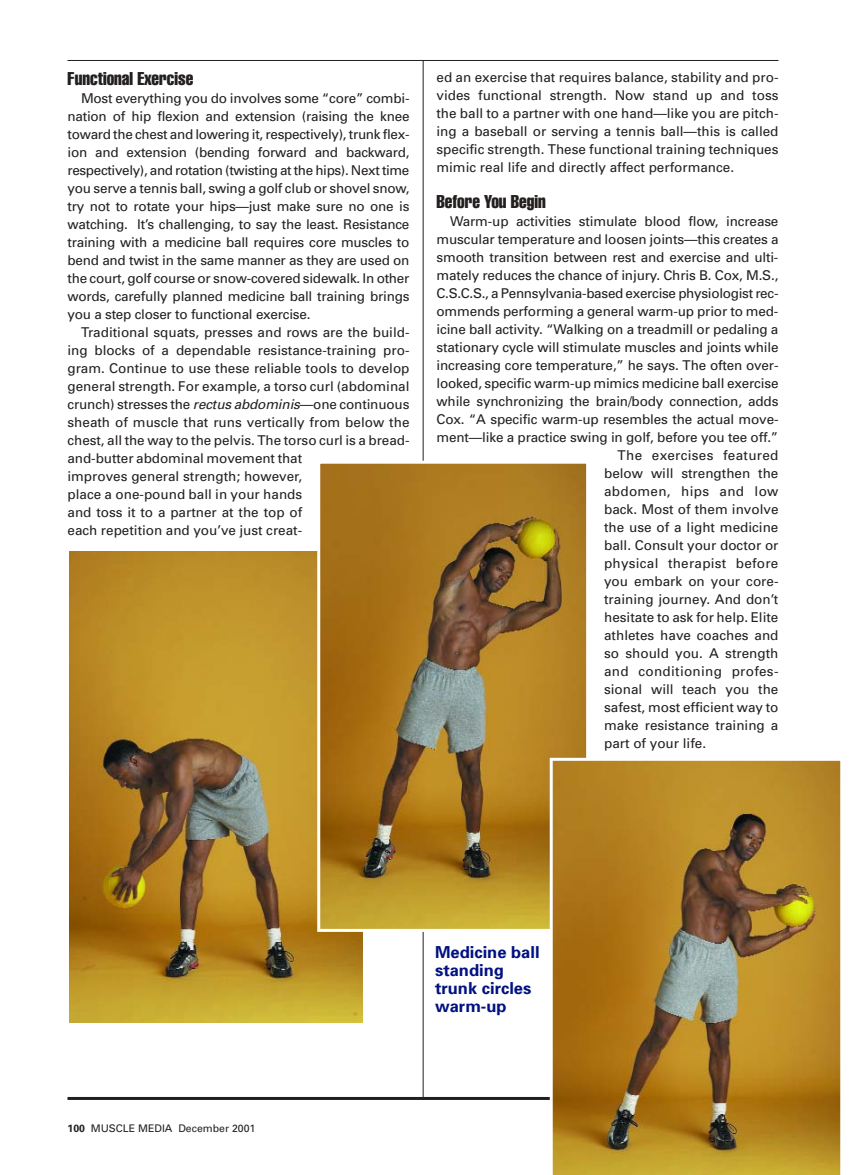
<style>
.page{position:relative;width:864px;height:1175px;background:#fff}
.page>*{position:absolute;margin:0;border:0;box-sizing:border-box;transform-origin:0 0}
.t1{font:extra-condensed 18px "Swiss 911 BT";color:#231f1f}
.t2{font:700 16.5px/18px "Univers";color:#001281}
.t3{font:13.5px/18px "Univers";color:#231f1f;text-align:justify}
.t4{font:13.5px "Univers";letter-spacing:.02em;color:#231f1f}
.t5{font:13.5px "Univers";letter-spacing:-.02em;color:#231f1f}
.t6{font:10.5px "Univers";color:#231f1f}
.s1{font-style:italic}
.s2{font-weight:700}
</style>
<div class="page">
<hr style="left:68px;top:60px;width:710px;height:1px;background:#231f1f">
<hr style="left:423px;top:60px;width:1px;height:1038px;background:#231f1f">
<svg style="left:68px;top:1096px;width:482px;height:4px;fill:#292626"></svg>
<img style="left:69px;top:551px;width:294px;height:471px">
<img style="left:321px;top:464px;width:264px;height:464px">
<div style="left:317px;top:460px;width:272px;height:472px;border:3px solid #fff"></div>
<svg style="left:550px;top:758px;width:291px;height:416px;background:#aa802b"></svg>
<h1 class="t1" style="left:68px;top:72px;width:127px">Functional Exercise</h1>
<p class="t3" style="left:68px;top:90px;width:344px;text-indent:14px">Most everything you do involves some “core” combi&shy;nation of hip flexion and extension (raising the knee toward the chest and lowering it, respectively), trunk flex&shy;ion and extension (bending forward and backward, respectively), and rotation (twisting at the hips). Next time you serve a tennis ball, swing a golf club or shovel snow, try not to rotate your hips—just make sure no one is watching. It’s challenging, to say the least. Resistance training with a medicine ball requires core muscles to bend and twist in the same manner as they are used on the court, golf course or snow-covered sidewalk. In other words, carefully planned medicine ball training brings you a step closer to functional exercise.</p>
<p class="t3" style="left:68px;top:324px;width:344px;text-align:left;text-indent:14px">Traditional squats, presses and rows are the build&shy;ing blocks of a dependable resistance-training pro&shy;gram. Continue to use these reliable tools to develop general strength. For example, a torso curl (abdominal crunch) stresses the <span class="s1">rectus abdominis</span>—one continuous sheath of muscle that runs vertically from below the chest, all the way to the pelvis. The torso curl is a bread&shy;and-butter abdominal movement that<br>improves general strength; however,<br>place a one-pound ball in your hands<br>and toss it to a partner at the top of<br>each repetition and you’ve just creat-</p>
<p class="t3" style="left:436px;top:69px;width:344px">ed an exercise that requires balance, stability and pro&shy;vides functional strength. Now stand up and toss the ball to a partner with one hand—like you are pitch&shy;ing a baseball or serving a tennis ball—this is called specific strength. These functional training techniques mimic real life and directly affect performance.</p>
<h1 class="t1" style="left:436px;top:195px;width:111px">Before You Begin</h1>
<p class="t3" style="left:450px;top:213px;width:330px">Warm-up activities stimulate blood flow, increase</p>
<p class="t3" style="left:436px;top:231px;width:344px">muscular temperature and loosen joints—this creates a</p>
<p class="t3" style="left:436px;top:249px;width:343px">smooth transition between rest and exercise and ulti-</p>
<p class="t3" style="left:436px;top:267px;width:344px">mately reduces the chance of injury. Chris B. Cox, M.S.,</p>
<p class="t5" style="left:436px;top:288px;width:344px">C.S.C.S., a Pennsylvania-based exercise physiologist rec-</p>
<p class="t3" style="left:436px;top:303px;width:343px">ommends performing a general warm-up prior to med-</p>
<p class="t3" style="left:436px;top:321px;width:343px">icine ball activity. “Walking on a treadmill or pedaling a</p>
<p class="t3" style="left:436px;top:339px;width:344px">stationary cycle will stimulate muscles and joints while</p>
<p class="t3" style="left:436px;top:357px;width:344px">increasing core temperature,” he says. The often over-</p>
<p class="t3" style="left:436px;top:375px;width:344px">looked, specific warm-up mimics medicine ball exercise</p>
<p class="t3" style="left:436px;top:393px;width:343px">while synchronizing the brain/body connection, adds</p>
<p class="t3" style="left:436px;top:411px;width:344px">Cox. “A specific warm-up resembles the actual move-</p>
<p class="t3" style="left:436px;top:429px;width:343px">ment—like a practice swing in golf, before you tee off.”</p>
<p class="t4" style="left:618px;top:450px;width:162px">The exercises featured</p>
<p class="t3" style="left:604px;top:465px;width:176px">below will strengthen the</p>
<p class="t4" style="left:604px;top:486px;width:176px">abdomen, hips and low</p>
<p class="t3" style="left:604px;top:501px;width:176px">back. Most of them involve</p>
<p class="t3" style="left:604px;top:519px;width:176px">the use of a light medicine</p>
<p class="t3" style="left:604px;top:537px;width:176px">ball. Consult your doctor or</p>
<p class="t4" style="left:604px;top:558px;width:176px">physical therapist before</p>
<p class="t3" style="left:604px;top:573px;width:176px">you embark on your core-</p>
<p class="t3" style="left:604px;top:591px;width:176px">training journey. And don’t</p>
<p class="t3" style="left:604px;top:609px;width:176px">hesitate to ask for help. Elite</p>
<p class="t3" style="left:604px;top:627px;width:176px">athletes have coaches and</p>
<p class="t3" style="left:604px;top:645px;width:176px">so should you. A strength</p>
<p class="t4" style="left:604px;top:666px;width:176px">and conditioning profes-</p>
<p class="t3" style="left:604px;top:681px;width:176px">sional will teach you the</p>
<p class="t3" style="left:604px;top:699px;width:176px">safest, most efficient way to</p>
<p class="t3" style="left:604px;top:717px;width:176px">make resistance training a</p>
<p class="t3" style="left:604px;top:735px;width:103px">part of your life.</p>
<p class="t6" style="left:68px;top:1123px;width:189px"><span class="s2">100</span> MUSCLE MEDIA December 2001</p>
<p class="t2" style="left:435px;top:944px;width:106px">Medicine ball standing trunk circles warm-up</p>
</div>
